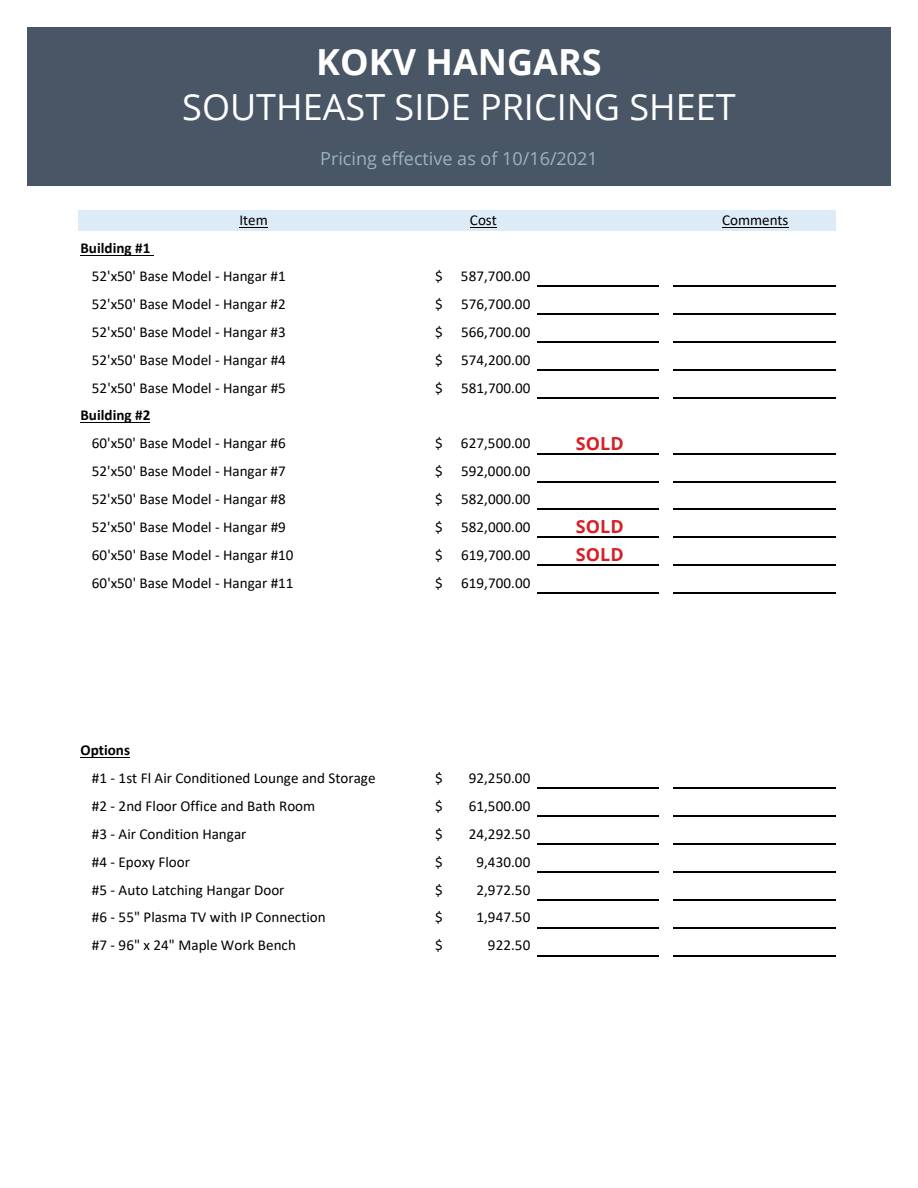
<style>
.page{position:relative;width:918px;height:1188px;background:#fff}
.page>*{position:absolute;margin:0;border:0;box-sizing:border-box;transform-origin:0 0}
.t1{font:36px "Open Sans";color:#fff}
.t2{font:700 36px "Open Sans";color:#fff}
.t3{font:18px "Open Sans";color:#9cb3c4}
.t4{font:700 18px "Open Sans";color:#d91f26}
.t5{font:15.15px/27.9px "Calibri";color:#000}
.s1{font-weight:700}
</style>
<div class="page">
<div style="left:78px;top:211px;width:758px;height:20px;background:#ddebf7"></div>
<svg style="left:239px;top:227px;width:29px;height:1px"></svg>
<svg style="left:470px;top:227px;width:27px;height:1px"></svg>
<hr style="left:722px;top:227px;width:67px;height:1px;background:#000">
<hr style="left:80px;top:255px;width:74px;height:1px;background:#000">
<hr style="left:80px;top:422px;width:70px;height:1px;background:#000">
<hr style="left:80px;top:757px;width:50px;height:1px;background:#000">
<hr style="left:538px;top:286px;width:121px;height:1px;background:#000">
<hr style="left:538px;top:314px;width:121px;height:1px;background:#000">
<hr style="left:538px;top:342px;width:121px;height:1px;background:#000">
<hr style="left:538px;top:369px;width:121px;height:2px;background:#000">
<hr style="left:538px;top:397px;width:121px;height:2px;background:#000">
<hr style="left:538px;top:453px;width:121px;height:1px;background:#000">
<hr style="left:538px;top:481px;width:121px;height:1px;background:#000">
<hr style="left:538px;top:509px;width:121px;height:1px;background:#000">
<hr style="left:538px;top:537px;width:121px;height:1px;background:#000">
<hr style="left:538px;top:565px;width:121px;height:1px;background:#000">
<hr style="left:538px;top:592px;width:121px;height:2px;background:#000">
<hr style="left:538px;top:788px;width:121px;height:1px;background:#000">
<hr style="left:538px;top:816px;width:121px;height:1px;background:#000">
<hr style="left:538px;top:843px;width:121px;height:2px;background:#000">
<hr style="left:538px;top:871px;width:121px;height:2px;background:#000">
<hr style="left:538px;top:899px;width:121px;height:1px;background:#000">
<hr style="left:538px;top:927px;width:121px;height:1px;background:#000">
<hr style="left:538px;top:955px;width:121px;height:1px;background:#000">
<hr style="left:673px;top:286px;width:163px;height:1px;background:#000">
<hr style="left:673px;top:314px;width:163px;height:1px;background:#000">
<hr style="left:673px;top:342px;width:163px;height:1px;background:#000">
<hr style="left:673px;top:369px;width:163px;height:2px;background:#000">
<hr style="left:673px;top:397px;width:163px;height:2px;background:#000">
<hr style="left:673px;top:453px;width:163px;height:1px;background:#000">
<hr style="left:673px;top:481px;width:163px;height:1px;background:#000">
<hr style="left:673px;top:509px;width:163px;height:1px;background:#000">
<hr style="left:673px;top:537px;width:163px;height:1px;background:#000">
<hr style="left:673px;top:565px;width:163px;height:1px;background:#000">
<hr style="left:673px;top:592px;width:163px;height:2px;background:#000">
<hr style="left:673px;top:788px;width:163px;height:1px;background:#000">
<hr style="left:673px;top:816px;width:163px;height:1px;background:#000">
<hr style="left:673px;top:843px;width:163px;height:2px;background:#000">
<hr style="left:673px;top:871px;width:163px;height:2px;background:#000">
<hr style="left:673px;top:899px;width:163px;height:1px;background:#000">
<hr style="left:673px;top:927px;width:163px;height:1px;background:#000">
<hr style="left:673px;top:955px;width:163px;height:1px;background:#000">
<div style="left:27px;top:27px;width:864px;height:159px;background:#495666"></div>
<p class="t2" style="left:316px;top:37px;width:287px">KOKV HANGARS</p>
<p class="t1" style="left:182px;top:82px;width:555px">SOUTHEAST SIDE PRICING SHEET</p>
<p class="t3" style="left:320px;top:146px;width:279px">Pricing effective as of 10/16/2021</p>
<p class="t5" style="left:239px;top:206px;width:30px">Item</p>
<p class="t5" style="left:470px;top:206px;width:29px">Cost</p>
<p class="t5" style="left:722px;top:206px;width:68px">Comments</p>
<p class="t5" style="left:92px;top:234px;width:196px;text-indent:-11px"><span class="s1">Building #1<br></span>52'x50' Base Model - Hangar #1</p>
<p class="t5" style="left:435px;top:262px;width:97px">$ 587,700.00</p>
<p class="t5" style="left:92px;top:290px;width:196px">52'x50' Base Model - Hangar #2</p>
<p class="t5" style="left:435px;top:290px;width:97px">$ 576,700.00</p>
<p class="t5" style="left:92px;top:317px;width:196px">52'x50' Base Model - Hangar #3</p>
<p class="t5" style="left:435px;top:317px;width:97px">$ 566,700.00</p>
<p class="t5" style="left:92px;top:345px;width:196px">52'x50' Base Model - Hangar #4</p>
<p class="t5" style="left:435px;top:345px;width:97px">$ 574,200.00</p>
<p class="t5" style="left:92px;top:373px;width:196px">52'x50' Base Model - Hangar #5</p>
<p class="t5" style="left:435px;top:373px;width:97px">$ 581,700.00</p>
<p class="t5" style="left:92px;top:401px;width:196px;text-indent:-11px"><span class="s1">Building #2<br></span>60'x50' Base Model - Hangar #6</p>
<p class="t5" style="left:435px;top:429px;width:97px">$ 627,500.00</p>
<p class="t5" style="left:92px;top:457px;width:196px">52'x50' Base Model - Hangar #7</p>
<p class="t5" style="left:435px;top:457px;width:97px">$ 592,000.00</p>
<p class="t5" style="left:92px;top:485px;width:196px">52'x50' Base Model - Hangar #8</p>
<p class="t5" style="left:435px;top:485px;width:97px">$ 582,000.00</p>
<p class="t5" style="left:92px;top:513px;width:196px">52'x50' Base Model - Hangar #9</p>
<p class="t5" style="left:435px;top:513px;width:97px">$ 582,000.00</p>
<p class="t5" style="left:92px;top:541px;width:203px">60'x50' Base Model - Hangar #10</p>
<p class="t5" style="left:435px;top:541px;width:97px">$ 619,700.00</p>
<p class="t5" style="left:92px;top:568px;width:203px">60'x50' Base Model - Hangar #11</p>
<p class="t5" style="left:435px;top:568px;width:97px">$ 619,700.00</p>
<p class="t4" style="left:576px;top:431px;width:49px">SOLD</p>
<p class="t4" style="left:576px;top:513px;width:49px">SOLD</p>
<p class="t4" style="left:576px;top:542px;width:49px">SOLD</p>
<p class="t5" style="left:92px;top:736px;width:285px;text-indent:-11px"><span class="s1">Options<br></span>#1 - 1st Fl Air Conditioned Lounge and Storage</p>
<p class="t5" style="left:435px;top:764px;width:9px">$</p>
<p class="t5" style="left:469px;top:764px;width:63px">92,250.00</p>
<p class="t5" style="left:92px;top:792px;width:225px">#2 - 2nd Floor Office and Bath Room</p>
<p class="t5" style="left:435px;top:792px;width:9px">$</p>
<p class="t5" style="left:469px;top:792px;width:63px">61,500.00</p>
<p class="t5" style="left:92px;top:819px;width:156px">#3 - Air Condition Hangar</p>
<p class="t5" style="left:435px;top:819px;width:9px">$</p>
<p class="t5" style="left:469px;top:819px;width:63px">24,292.50</p>
<p class="t5" style="left:92px;top:847px;width:100px">#4 - Epoxy Floor</p>
<p class="t5" style="left:435px;top:847px;width:9px">$</p>
<p class="t5" style="left:476px;top:847px;width:55px">9,430.00</p>
<p class="t5" style="left:92px;top:875px;width:194px">#5 - Auto Latching Hangar Door</p>
<p class="t5" style="left:435px;top:875px;width:9px">$</p>
<p class="t5" style="left:476px;top:875px;width:55px">2,972.50</p>
<p class="t5" style="left:92px;top:903px;width:235px">#6 - 55" Plasma TV with IP Connection</p>
<p class="t5" style="left:435px;top:903px;width:9px">$</p>
<p class="t5" style="left:476px;top:903px;width:55px">1,947.50</p>
<p class="t5" style="left:92px;top:931px;width:206px">#7 - 96" x 24" Maple Work Bench</p>
<p class="t5" style="left:435px;top:931px;width:9px">$</p>
<p class="t5" style="left:488px;top:931px;width:44px">922.50</p>
</div>
